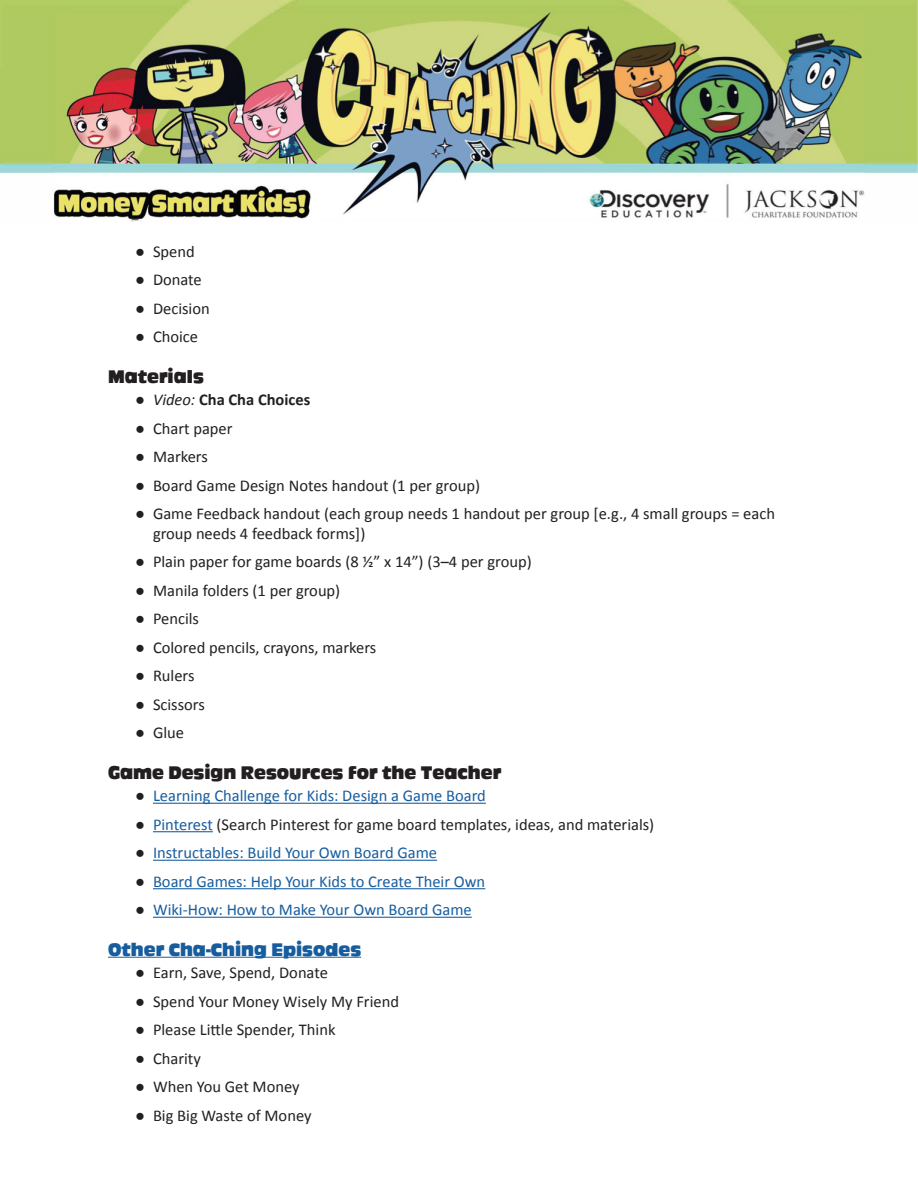
<style>
.page{position:relative;width:918px;height:1188px;background:#fff}
.page>*{position:absolute;margin:0;border:0;box-sizing:border-box;transform-origin:0 0}
.Subhead_1{font:18px "Ackbar";color:#231f20}
.Subhead_1-2{font:18px "Ackbar";color:#175d9e}
.t1{font:16.5px/19.5px "Calibri";color:#231f20}
.t2{font:16.5px "Calibri";color:#175d9e}
.t3{font:700 16.5px "Calibri";color:#231f20}
.s1{font-family:"Arial"}
.s2{font-family:"Arial";font-weight:400}
.s3{font-weight:400;font-style:italic}
.s4{font-family:"Arial";color:#231f20}
.s5{color:#175d9e}
</style>
<div class="page">
<img style="left:0;top:0;width:918px;height:221px">
<hr style="left:153px;top:803px;width:333px;height:1px;background:#175d9e">
<hr style="left:153px;top:831px;width:60px;height:1px;background:#175d9e">
<hr style="left:153px;top:860px;width:284px;height:1px;background:#175d9e">
<hr style="left:153px;top:888px;width:332px;height:1px;background:#175d9e">
<hr style="left:153px;top:917px;width:319px;height:1px;background:#175d9e">
<hr style="left:108px;top:957px;width:253px;height:1px;background:#175d9e">
<p class="t1" style="left:135px;top:241px;width:61px"><span class="s1">●</span> Spend</p>
<p class="t1" style="left:135px;top:269px;width:68px"><span class="s1">●</span> Donate</p>
<p class="t1" style="left:135px;top:298px;width:76px"><span class="s1">●</span> Decision</p>
<p class="t1" style="left:135px;top:326px;width:65px"><span class="s1">●</span> Choice</p>
<p class="Subhead_1" style="left:108px;top:367px;width:97px">Materials</p>
<p class="t3" style="left:135px;top:388px;width:177px"><span class="s2">●</span> <span class="s3">Video:</span> Cha Cha Choices</p>
<p class="t1" style="left:135px;top:418px;width:99px"><span class="s1">●</span> Chart paper</p>
<p class="t1" style="left:135px;top:446px;width:74px"><span class="s1">●</span> Markers</p>
<p class="t1" style="left:135px;top:475px;width:347px"><span class="s1">●</span> Board Game Design Notes handout (1 per group)</p>
<p class="t1" style="left:153px;top:503px;width:624px;text-indent:-18px"><span class="s1">●</span> Game Feedback handout (each group needs 1 handout per group [e.g., 4 small groups = each group needs 4 feedback forms])</p>
<p class="t1" style="left:135px;top:551px;width:398px"><span class="s1">●</span> Plain paper for game boards (8 ½” x 14”) (3–4 per group)</p>
<p class="t1" style="left:135px;top:580px;width:207px"><span class="s1">●</span> Manila folders (1 per group)</p>
<p class="t1" style="left:135px;top:608px;width:66px"><span class="s1">●</span> Pencils</p>
<p class="t1" style="left:135px;top:637px;width:243px"><span class="s1">●</span> Colored pencils, crayons, markers</p>
<p class="t1" style="left:135px;top:665px;width:61px"><span class="s1">●</span> Rulers</p>
<p class="t1" style="left:135px;top:694px;width:71px"><span class="s1">●</span> Scissors</p>
<p class="t1" style="left:135px;top:722px;width:51px"><span class="s1">●</span> Glue</p>
<p class="Subhead_1" style="left:108px;top:763px;width:395px">Game Design Resources for the Teacher</p>
<p class="t2" style="left:135px;top:786px;width:352px"><span class="s4">●</span> Learning Challenge for Kids: Design a Game Board</p>
<p class="t1" style="left:135px;top:814px;width:521px"><span class="s1">●</span> <span class="s5">Pinterest</span> (Search Pinterest for game board templates, ideas, and materials)</p>
<p class="t2" style="left:135px;top:843px;width:304px"><span class="s4">●</span> Instructables: Build Your Own Board Game</p>
<p class="t2" style="left:135px;top:871px;width:352px"><span class="s4">●</span> Board Games: Help Your Kids to Create Their Own</p>
<p class="t2" style="left:135px;top:900px;width:338px"><span class="s4">●</span> Wiki-How: How to Make Your Own Board Game</p>
<p class="Subhead_1-2" style="left:108px;top:940px;width:255px">Other Cha-Ching Episodes</p>
<p class="t1" style="left:135px;top:962px;width:194px"><span class="s1">●</span> Earn, Save, Spend, Donate</p>
<p class="t1" style="left:135px;top:991px;width:266px"><span class="s1">●</span> Spend Your Money Wisely My Friend</p>
<p class="t1" style="left:135px;top:1019px;width:202px"><span class="s1">●</span> Please Little Spender, Think</p>
<p class="t1" style="left:135px;top:1048px;width:67px"><span class="s1">●</span> Charity</p>
<p class="t1" style="left:135px;top:1076px;width:166px"><span class="s1">●</span> When You Get Money</p>
<p class="t1" style="left:135px;top:1105px;width:178px"><span class="s1">●</span> Big Big Waste of Money</p>
</div>
